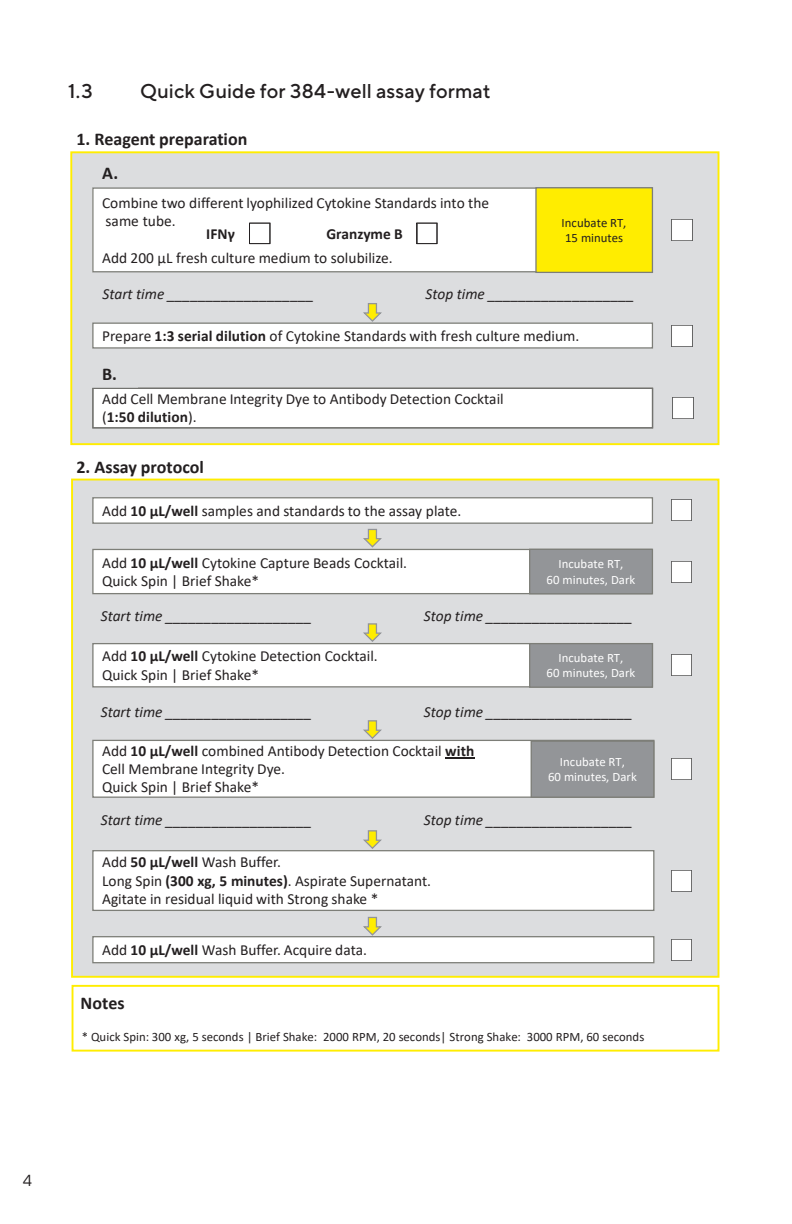
<style>
.page{position:relative;width:792px;height:1224px;background:#fff}
.page>*{position:absolute;margin:0;border:0;box-sizing:border-box;transform-origin:0 0}
.t1{font:500 20px "TT Norms Pro";letter-spacing:.005em;color:#231f20}
.t2{font:700 18px "Calibri";color:#231f20}
.t3{font:16px "TT Norms Pro";color:#231f20}
.t4{font:15.4px/18.4px "Calibri";color:#231f20}
.t5{font:italic 15.4px "Calibri";color:#231f20}
.t6{font:700 15.4px "Calibri";color:#231f20}
.t7{font:12.8px/15.4px "Calibri";color:#231f20}
.t8{font:12.8px/15.4px "Calibri";color:#fff;text-align:center}
.s1{font-weight:700}
</style>
<div class="page">
<div style="left:71px;top:152px;width:648px;height:292px;background:#dcdddf"></div>
<div style="left:70px;top:151px;width:649px;height:294px;border:2px solid #ffed00"></div>
<svg style="left:361px;top:303px;width:23px;height:20px"></svg>
<div style="left:93px;top:323px;width:559px;height:25px;background:#fff"></div>
<div style="left:92px;top:323px;width:561px;height:26px;border:1px solid #7d7e78"></div>
<div style="left:93px;top:388px;width:559px;height:40px;background:#fff"></div>
<img style="left:672px;top:397px;width:21px;height:22px">
<img style="left:672px;top:325px;width:21px;height:21px">
<img style="left:672px;top:219px;width:21px;height:22px">
<div style="left:93px;top:188px;width:559px;height:84px;background:#fff"></div>
<div style="left:92px;top:187px;width:561px;height:85px;border:1px solid #7d7e78"></div>
<div style="left:536px;top:188px;width:116px;height:84px;background:#ffed00"></div>
<div style="left:535px;top:187px;width:118px;height:86px;border:1px solid #7d7e78"></div>
<div style="left:72px;top:985px;width:647px;height:67px;border:2px solid #ffed00"></div>
<div style="left:72px;top:480px;width:647px;height:497px;background:#dcdddf"></div>
<div style="left:71px;top:479px;width:648px;height:499px;border:2px solid #ffed00"></div>
<div style="left:93px;top:937px;width:561px;height:26px;background:#fff"></div>
<div style="left:92px;top:936px;width:562px;height:27px;border:1px solid #7d7e78"></div>
<img style="left:671px;top:939px;width:21px;height:21px">
<div style="left:93px;top:851px;width:561px;height:59px;background:#fff"></div>
<div style="left:92px;top:850px;width:562px;height:61px;border:1px solid #7d7e78"></div>
<svg style="left:361px;top:916px;width:23px;height:21px"></svg>
<img style="left:671px;top:870px;width:21px;height:21px">
<div style="left:93px;top:740px;width:561px;height:57px;background:#fff"></div>
<div style="left:92px;top:740px;width:562px;height:58px;border:1px solid #7d7e78"></div>
<svg style="left:445px;top:757px;width:29px;height:1px"></svg>
<img style="left:671px;top:758px;width:21px;height:21px">
<svg style="left:363px;top:623px;width:19px;height:19px"></svg>
<svg style="left:361px;top:720px;width:23px;height:20px"></svg>
<div style="left:93px;top:644px;width:559px;height:43px;background:#fff"></div>
<div style="left:92px;top:643px;width:561px;height:44px;border:1px solid #7d7e78"></div>
<div style="left:530px;top:644px;width:122px;height:43px;background:#939598"></div>
<div style="left:529px;top:643px;width:124px;height:45px;border:1px solid #7d7e78"></div>
<img style="left:671px;top:655px;width:21px;height:21px">
<svg style="left:361px;top:528px;width:23px;height:21px"></svg>
<div style="left:93px;top:549px;width:559px;height:45px;background:#fff"></div>
<div style="left:92px;top:549px;width:560px;height:45px;border:1px solid #7d7e78"></div>
<div style="left:530px;top:549px;width:122px;height:45px;background:#939598"></div>
<div style="left:529px;top:549px;width:124px;height:45px;border:1px solid #7d7e78"></div>
<img style="left:671px;top:561px;width:21px;height:21px">
<div style="left:93px;top:498px;width:559px;height:25px;background:#fff"></div>
<div style="left:92px;top:497px;width:561px;height:27px;border:1px solid #7d7e78"></div>
<img style="left:671px;top:500px;width:21px;height:21px">
<svg style="left:363px;top:830px;width:19px;height:19px"></svg>
<div style="left:531px;top:741px;width:123px;height:56px;background:#939598"></div>
<div style="left:531px;top:741px;width:123px;height:57px;border:1px solid #7d7e78"></div>
<div style="left:249px;top:223px;width:22px;height:21px;border:1px solid #231f20"></div>
<div style="left:416px;top:223px;width:22px;height:21px;border:1px solid #231f20"></div>
<div style="left:92px;top:388px;width:561px;height:40px;border:1px solid #72726f"></div>
<p class="t1" style="left:68px;top:84px;width:26px">1.3</p>
<p class="t1" style="left:140px;top:84px;width:352px">Quick Guide for 384-well assay format</p>
<p class="t2" style="left:77px;top:132px;width:172px">1. Reagent preparation</p>
<p class="t2" style="left:102px;top:166px;width:17px">A.</p>
<p class="t4" style="left:102px;top:194px;width:389px">Combine two different lyophilized Cytokine Standards into the same tube.</p>
<p class="t4" style="left:102px;top:250px;width:292px">Add 200 µL fresh culture medium to solubilize.</p>
<p class="t6" style="left:206px;top:223px;width:30px">IFNγ</p>
<p class="t6" style="left:326px;top:223px;width:78px">Granzyme B</p>
<p class="t7" style="left:562px;top:216px;width:66px">Incubate RT,<br>15 minutes</p>
<p class="t7" style="left:558px;top:217px;width:66px">Incubate RT,<br>15 minutes</p>
<p class="t5" style="left:103px;top:289px;width:213px">Start time ___________________</p>
<p class="t5" style="left:426px;top:289px;width:210px">Stop time ___________________</p>
<p class="t4" style="left:102px;top:328px;width:479px">Prepare <span class="s1">1:3 serial dilution</span> of Cytokine Standards with fresh culture medium.</p>
<p class="t2" style="left:102px;top:361px;width:16px">B.</p>
<p class="t4" style="left:102px;top:391px;width:403px">Add Cell Membrane Integrity Dye to Antibody Detection Cocktail (<span class="s1">1:50 dilution</span>).</p>
<p class="t2" style="left:77px;top:460px;width:129px">2. Assay protocol</p>
<p class="t4" style="left:102px;top:502px;width:361px">Add <span class="s1">10 µL/well</span> samples and standards to the assay plate.</p>
<p class="t4" style="left:102px;top:554px;width:307px">Add <span class="s1">10 µL/well</span> Cytokine Capture Beads Cocktail.<br>Quick Spin | Brief Shake*</p>
<p class="t8" style="left:547px;top:557px;width:90px">Incubate RT,<br>60 minutes, Dark</p>
<p class="t5" style="left:101px;top:611px;width:213px">Start time ___________________</p>
<p class="t5" style="left:424px;top:611px;width:210px">Stop time ___________________</p>
<p class="t4" style="left:102px;top:648px;width:277px">Add <span class="s1">10 µL/well</span> Cytokine Detection Cocktail.<br>Quick Spin | Brief Shake*</p>
<p class="t8" style="left:547px;top:651px;width:90px">Incubate RT,<br>60 minutes, Dark</p>
<p class="t5" style="left:101px;top:707px;width:213px">Start time ___________________</p>
<p class="t5" style="left:424px;top:707px;width:210px">Stop time ___________________</p>
<p class="t4" style="left:102px;top:742px;width:374px">Add <span class="s1">10 µL/well</span> combined Antibody Detection Cocktail <span class="s1">with<br></span>Cell Membrane Integrity Dye.<br>Quick Spin | Brief Shake*</p>
<p class="t8" style="left:548px;top:755px;width:90px">Incubate RT,<br>60 minutes, Dark</p>
<p class="t8" style="left:545px;top:758px;width:90px">Incubate RT,<br>60 minutes, Dark</p>
<p class="t5" style="left:101px;top:815px;width:213px">Start time ___________________</p>
<p class="t5" style="left:424px;top:815px;width:210px">Stop time ___________________</p>
<p class="t4" style="left:102px;top:854px;width:330px">Add <span class="s1">50 µL/well</span> Wash Buffer.<br>Long Spin <span class="s1">(300 xg, 5 minutes)</span>. Aspirate Supernatant.<br>Agitate in residual liquid with Strong shake *</p>
<p class="t4" style="left:102px;top:942px;width:266px">Add <span class="s1">10 µL/well</span> Wash Buffer. Acquire data.</p>
<p class="t2" style="left:81px;top:996px;width:45px">Notes</p>
<p class="t7" style="left:82px;top:1030px;width:564px">* Quick Spin: 300 xg, 5 seconds | Brief Shake: 2000 RPM, 20 seconds| Strong Shake: 3000 RPM, 60 seconds</p>
<p class="t3" style="left:23px;top:1174px;width:11px">4</p>
</div>
